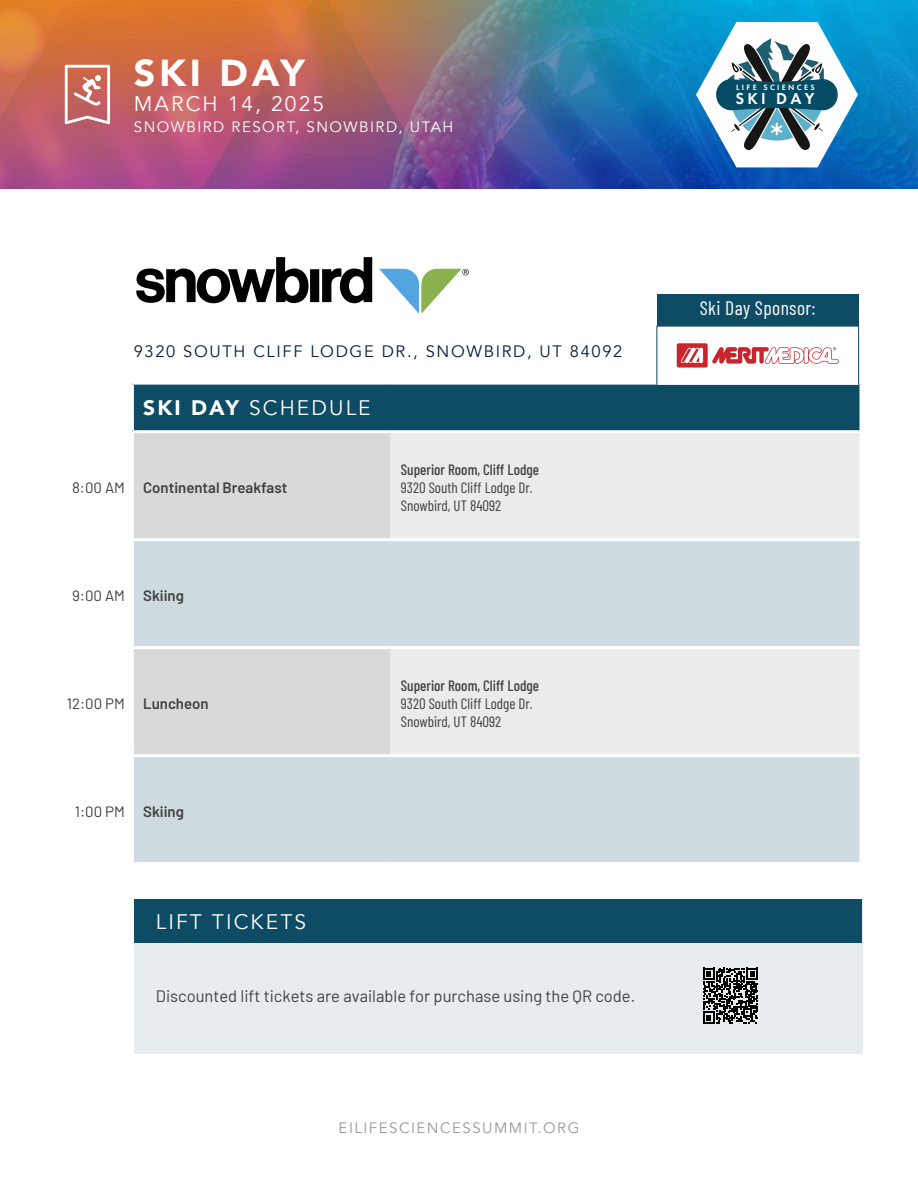
<style>
.page{position:relative;width:918px;height:1188px;background:#fff}
.page>*{position:absolute;margin:0;border:0;box-sizing:border-box;transform-origin:0 0}
.t1{font:900 37.5px "Avenir";letter-spacing:.1em;color:#fff}
.t2{font:21px "Avenir";letter-spacing:.1em;color:#fff}
.t3{font:19.5px "Barlow Condensed";letter-spacing:.02em;color:#fff}
.t4{font:16.5px "Barlow";color:#404040}
.t5{font:16.5px "Avenir";letter-spacing:.1em;color:#061c3d}
.t6{font:600 16.5px "Futura PT";letter-spacing:.2em;color:#fff}
.t7{font:15px/18px "Barlow Condensed";color:#404040}
.t8{font:500 15px "Barlow Condensed";color:#404040}
.t9{font:600 15px "Barlow";color:#404040}
.t10{font:15px "Avenir";letter-spacing:.1em;color:#fff}
.t11{font:15px "Barlow";color:#404040}
.t12{font:15px "Avenir";letter-spacing:.1em;color:#999}
.t13{font:600 7.95px "Futura PT";letter-spacing:.3em;color:#fff}
.s1{font-weight:900}
.s2{font-weight:400}
.s3{font-weight:600}
</style>
<div class="page">
<div style="left:134px;top:943px;width:728px;height:111px;background:#e7edef"></div>
<div style="left:134px;top:900px;width:728px;height:43px;background:#0e4b64"></div>
<img style="left:312px;top:0;width:260px;height:189px">
<svg style="left:0;top:0;width:312px;height:189px;background:#c4635e"></svg>
<svg style="left:572px;top:0;width:346px;height:189px;background:#3489bc"></svg>
<div style="left:132px;top:383px;width:729px;height:49px;background:#0e4b64"></div>
<div style="left:134px;top:433px;width:256px;height:105px;background:#d9d9d9"></div>
<div style="left:390px;top:433px;width:469px;height:105px;background:#ebebeb"></div>
<svg style="left:134px;top:541px;width:726px;height:321px;background:#d6dee1"></svg>
<hr style="left:132px;top:382px;width:258px;height:3px;background:#fff">
<hr style="left:131px;top:385px;width:3px;height:45px;background:#fff">
<hr style="left:390px;top:382px;width:472px;height:3px;background:#fff">
<hr style="left:132px;top:430px;width:258px;height:3px;background:#fff">
<hr style="left:390px;top:430px;width:472px;height:3px;background:#fff">
<hr style="left:860px;top:385px;width:2px;height:45px;background:#fff">
<hr style="left:132px;top:646px;width:258px;height:3px;background:#fff">
<hr style="left:132px;top:754px;width:258px;height:3px;background:#fff">
<hr style="left:390px;top:646px;width:472px;height:3px;background:#fff">
<hr style="left:390px;top:754px;width:472px;height:3px;background:#fff">
<svg style="left:136px;top:257px;width:236px;height:46px"></svg>
<svg style="left:380px;top:269px;width:89px;height:44px"></svg>
<svg style="left:703px;top:968px;width:55px;height:55px;background:#535656"></svg>
<div style="left:657px;top:294px;width:202px;height:32px;background:#0e4b64"></div>
<svg style="left:677px;top:343px;width:162px;height:25px"></svg>
<h1 class="t1" style="left:134px;top:40px;width:173px">SKI DAY</h1>
<h2 class="t2" style="left:134px;top:91px;width:192px">MARCH 14, 2025</h2>
<p class="t10" style="left:134px;top:118px;width:321px">SNOWBIRD RESORT, SNOWBIRD, UTAH</p>
<p class="t13" style="left:736px;top:82px;width:80px">LIFE SCIENCES</p>
<p class="t6" style="left:735px;top:88px;width:81px">SKI DAY</p>
<p class="t5" style="left:134px;top:342px;width:490px">9320 SOUTH CLIFF LODGE DR., SNOWBIRD, UT 84092</p>
<h2 class="t2" style="left:143px;top:395px;width:229px"><span class="s1">SKI DAY</span> SCHEDULE</h2>
<p class="t9" style="left:72px;top:477px;width:217px"><span class="s2">8:00 AM</span> Continental Breakfast</p>
<p class="t11" style="left:72px;top:585px;width:113px">9:00 AM <span class="s3">Skiing</span></p>
<p class="t9" style="left:67px;top:693px;width:143px"><span class="s2">12:00 PM</span> Luncheon</p>
<p class="t11" style="left:75px;top:801px;width:110px">1:00 PM <span class="s3">Skiing</span></p>
<p class="t8" style="left:401px;top:459px;width:140px">Superior Room, Cliff Lodge</p>
<p class="t7" style="left:401px;top:478px;width:133px">9320 South Cliff Lodge Dr.<br>Snowbird, UT 84092</p>
<p class="t8" style="left:401px;top:675px;width:140px">Superior Room, Cliff Lodge</p>
<p class="t7" style="left:401px;top:694px;width:133px">9320 South Cliff Lodge Dr.<br>Snowbird, UT 84092</p>
<h2 class="t2" style="left:156px;top:909px;width:152px">LIFT TICKETS</h2>
<p class="t4" style="left:156px;top:984px;width:481px">Discounted lift tickets are available for purchase using the QR code.</p>
<p class="t12" style="left:339px;top:1118px;width:242px">EILIFESCIENCESSUMMIT.ORG</p>
<h3 class="t3" style="left:700px;top:294px;width:117px">Ski Day Sponsor:</h3>
</div>
